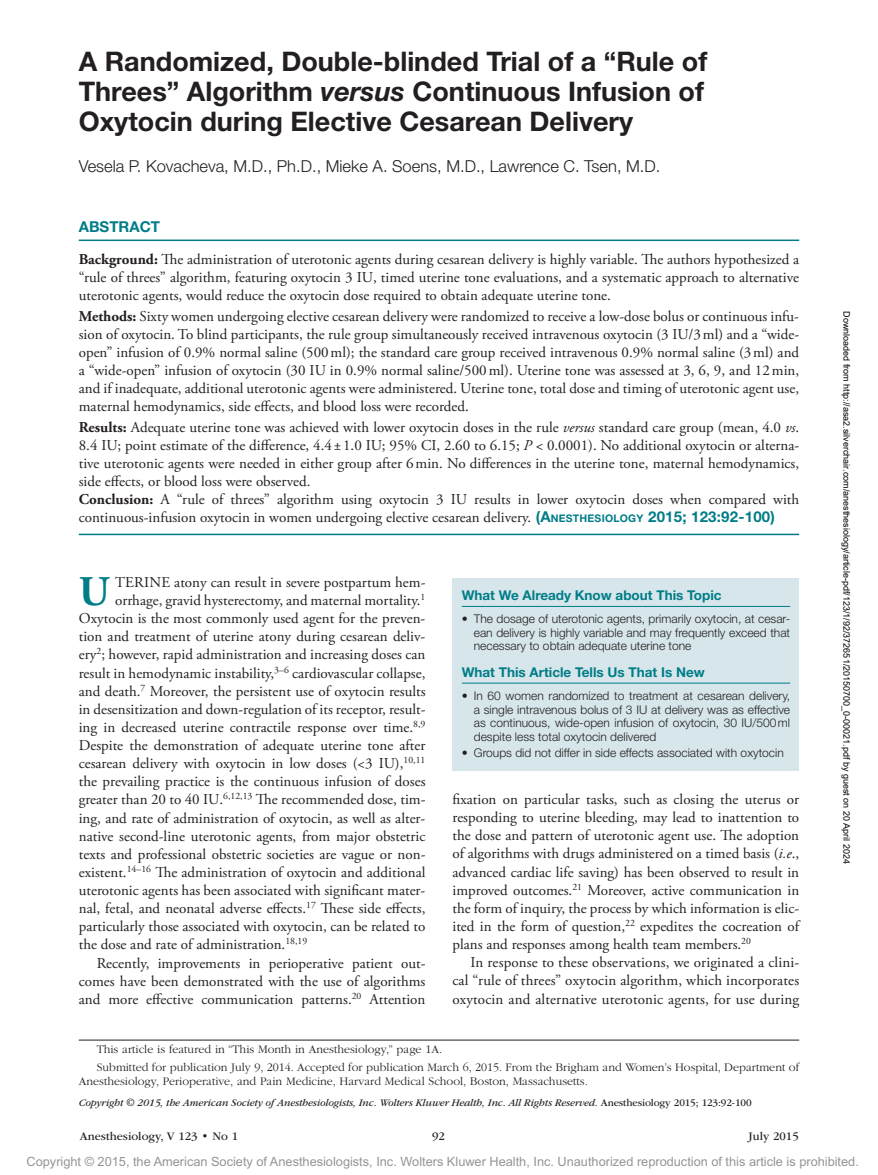
<style>
.page{position:relative;width:878px;height:1175px;background:#fff}
.page>*{position:absolute;margin:0;border:0;box-sizing:border-box;transform-origin:0 0}
.t1{font:700 42.15px "Adobe Garamond Pro";color:#007d88}
.t2{font:700 27px/30px "Helvetica Neue LT Std";color:#231f20}
.t3{font:300 16.5px "Helvetica Neue LT Std";color:#231f20}
.t4{font:15px/18px "Adobe Garamond Pro";color:#231f20;text-align:justify}
.t5{font:700 15px "Helvetica Neue LT Std";color:#007d88}
.t6{font:700 13.5px "Helvetica Neue LT Std";color:#007d88}
.t7{font:12.75px "Arial MT Std";color:#939598}
.t8{font:300 12px/13.5px "Helvetica Neue LT Std";color:#231f20;text-align:justify}
.t9{font:300 12px/18px "ITC Garamond Std";color:#231f20}
.t10{font:12px "ITC Garamond Std";color:#231f20}
.t11{font:italic 10.5px "ITC Garamond Std";letter-spacing:-.01em;color:#231f20}
.t12{font:9px "Arial";color:#000}
.s1{font-style:italic}
.s2{font-weight:700}
.s3{font-family:"Helvetica Neue LT Std";font-weight:700;color:#007d88}
.s4{font-family:"Helvetica Neue LT Std";font-weight:700;font-size:10.5px;color:#007d88}
.s5{font-style:normal}
</style>
<div class="page">
<div style="left:452px;top:578px;width:347px;height:192px;background:#d6e6ea"></div>
<hr style="left:462px;top:606px;width:328px;height:1px;background:#007d88">
<hr style="left:462px;top:682px;width:328px;height:1px;background:#007d88">
<hr style="left:79px;top:239px;width:720px;height:2px;background:#007d88">
<hr style="left:79px;top:533px;width:720px;height:2px;background:#007d88">
<hr style="left:79px;top:1039px;width:720px;height:1px;background:#231f20">
<h2 class="t2" style="left:79px;top:46px;width:630px">A Randomized, Double-blinded Trial of a “Rule of<br>Threes” Algorithm <span class="s1">versus</span> Continuous Infusion of<br>Oxytocin during Elective Cesarean Delivery</h2>
<p class="t3" style="left:79px;top:156px;width:583px">Vesela P. Kovacheva, M.D., Ph.D., Mieke A. Soens, M.D., Lawrence C. Tsen, M.D.</p>
<p class="t5" style="left:79px;top:217px;width:83px">ABSTRACT</p>
<p class="t4" style="left:79px;top:250px;width:721px"><span class="s2">Background:</span> The administration of uterotonic agents during cesarean delivery is highly variable. The authors hypothesized a “rule of threes” algorithm, featuring oxytocin 3 IU, timed uterine tone evaluations, and a systematic approach to alternative uterotonic agents, would reduce the oxytocin dose required to obtain adequate uterine tone.</p>
<p class="t4" style="left:79px;top:307px;width:721px"><span class="s2">Methods:</span> Sixty women undergoing elective cesarean delivery were randomized to receive a low-dose bolus or continuous infu&shy;sion of oxytocin. To blind participants, the rule group simultaneously received intravenous oxytocin (3 IU/3ml) and a “wide&shy;open” infusion of 0.9% normal saline (500ml); the standard care group received intravenous 0.9% normal saline (3ml) and a “wide-open” infusion of oxytocin (30 IU in 0.9% normal saline/500ml). Uterine tone was assessed at 3, 6, 9, and 12min, and if inadequate, additional uterotonic agents were administered. Uterine tone, total dose and timing of uterotonic agent use, maternal hemodynamics, side effects, and blood loss were recorded.</p>
<p class="t4" style="left:79px;top:418px;width:722px;text-align:left"><span class="s2">Results:</span> Adequate uterine tone was achieved with lower oxytocin doses in the rule <span class="s1">versus</span> standard care group (mean, 4.0 <span class="s1">vs</span>.<br>8.4 IU; point estimate of the difference, 4.4± 1.0 IU; 95% CI, 2.60 to 6.15; <span class="s1">P</span> &lt; 0.0001). No additional oxytocin or alterna&shy;tive uterotonic agents were needed in either group after 6min. No differences in the uterine tone, maternal hemodynamics, side effects, or blood loss were observed.<br><span class="s2">Conclusion:</span> A “rule of threes” algorithm using oxytocin 3 IU results in lower oxytocin doses when compared with continuous-infusion oxytocin in women undergoing elective cesarean delivery. <span class="s3">(A</span><span class="s4">NESTHESIOLOGY</span> <span class="s3">2015; 123:92-100)</span></p>
<h1 class="t1" style="left:79px;top:567px;width:33px">U</h1>
<p class="t4" style="left:115px;top:574px;width:312px">TERINE atony can result in severe postpartum hem-</p>
<p class="t4" style="left:115px;top:592px;width:312px">orrhage, gravid hysterectomy, and maternal mortality.<sup>1</sup></p>
<p class="t4" style="left:79px;top:610px;width:348px">Oxytocin is the most commonly used agent for the preven-</p>
<p class="t4" style="left:79px;top:628px;width:348px">tion and treatment of uterine atony during cesarean deliv-</p>
<p class="t4" style="left:79px;top:646px;width:348px">ery<sup>2</sup>; however, rapid administration and increasing doses can</p>
<p class="t4" style="left:79px;top:664px;width:348px">result in hemodynamic instability,<sup>3–6</sup> cardiovascular collapse,</p>
<p class="t4" style="left:79px;top:682px;width:348px">and death.<sup>7</sup> Moreover, the persistent use of oxytocin results</p>
<p class="t4" style="left:79px;top:700px;width:348px">in desensitization and down-regulation of its receptor, result-</p>
<p class="t4" style="left:79px;top:718px;width:348px">ing in decreased uterine contractile response over time.<sup>8,9</sup></p>
<p class="t4" style="left:79px;top:737px;width:348px">Despite the demonstration of adequate uterine tone after</p>
<p class="t4" style="left:79px;top:755px;width:348px">cesarean delivery with oxytocin in low doses (&lt;3 IU),<sup>10,11</sup></p>
<p class="t4" style="left:79px;top:773px;width:348px">the prevailing practice is the continuous infusion of doses</p>
<p class="t4" style="left:79px;top:791px;width:348px">greater than 20 to 40 IU.<sup>6,12,13</sup> The recommended dose, tim-</p>
<p class="t4" style="left:79px;top:809px;width:348px">ing, and rate of administration of oxytocin, as well as alter-</p>
<p class="t4" style="left:79px;top:827px;width:348px">native second-line uterotonic agents, from major obstetric</p>
<p class="t4" style="left:79px;top:845px;width:348px">texts and professional obstetric societies are vague or non-</p>
<p class="t4" style="left:79px;top:863px;width:348px">existent.<sup>14–16</sup> The administration of oxytocin and additional</p>
<p class="t4" style="left:79px;top:881px;width:348px">uterotonic agents has been associated with significant mater-</p>
<p class="t4" style="left:79px;top:900px;width:348px">nal, fetal, and neonatal adverse effects.<sup>17</sup> These side effects,</p>
<p class="t4" style="left:79px;top:918px;width:348px">particularly those associated with oxytocin, can be related to</p>
<p class="t4" style="left:79px;top:936px;width:230px">the dose and rate of administration.<sup>18,19</sup></p>
<p class="t4" style="left:97px;top:954px;width:330px">Recently, improvements in perioperative patient out-</p>
<p class="t4" style="left:79px;top:972px;width:348px">comes have been demonstrated with the use of algorithms</p>
<p class="t4" style="left:79px;top:990px;width:348px">and more effective communication patterns.<sup>20</sup> Attention</p>
<p class="t6" style="left:462px;top:586px;width:261px">What We Already Know about This Topic</p>
<p class="t8" style="left:474px;top:612px;width:318px;text-indent:-12px">• The dosage of uterotonic agents, primarily oxytocin, at cesar&shy;ean delivery is highly variable and may frequently exceed that necessary to obtain adequate uterine tone</p>
<p class="t6" style="left:462px;top:663px;width:244px">What This Article Tells Us That Is New</p>
<p class="t8" style="left:474px;top:688px;width:318px;text-indent:-12px">• In 60 women randomized to treatment at cesarean delivery, a single intravenous bolus of 3 IU at delivery was as effective as continuous, wide-open infusion of oxytocin, 30 IU/500ml despite less total oxytocin delivered</p>
<p class="t8" style="left:462px;top:745px;width:323px">• Groups did not differ in side effects associated with oxytocin</p>
<p class="t4" style="left:452px;top:790px;width:348px">fixation on particular tasks, such as closing the uterus or responding to uterine bleeding, may lead to inattention to the dose and pattern of uterotonic agent use. The adoption of algorithms with drugs administered on a timed basis (<span class="s1">i.e</span>., advanced cardiac life saving) has been observed to result in improved outcomes.<sup>21</sup> Moreover, active communication in the form of inquiry, the process by which information is elic&shy;ited in the form of question,<sup>22</sup> expedites the cocreation of plans and responses among health team members.<sup>20</sup></p>
<p class="t4" style="left:452px;top:954px;width:348px;text-indent:18px">In response to these observations, we originated a clini&shy;cal “rule of threes” oxytocin algorithm, which incorporates oxytocin and alternative uterotonic agents, for use during</p>
<p class="t9" style="left:97px;top:1040px;width:704px">This article is featured in “This Month in Anesthesiology,” page 1A.<br>Submitted for publication July 9, 2014. Accepted for publication March 6, 2015. From the Brigham and Women’s Hospital, Department of</p>
<p class="t9" style="left:79px;top:1072px;width:510px">Anesthesiology, Perioperative, and Pain Medicine, Harvard Medical School, Boston, Massachusetts.</p>
<p class="t11" style="left:79px;top:1096px;width:674px">Copyright © 2015, the American Society of Anesthesiologists, Inc. Wolters Kluwer Health, Inc. All Rights Reserved. <span class="s5">Anesthesiology 2015; 123:92-100</span></p>
<p class="t10" style="left:80px;top:1130px;width:160px">Anesthesiology, V 123 • No 1</p>
<p class="t10" style="left:432px;top:1130px;width:14px">92</p>
<p class="t10" style="left:748px;top:1130px;width:52px">July 2015</p>
<p class="t12" style="left:850px;top:311px;width:554px;rotate:90deg">Downloaded from http://asa2.silverchair.com/anesthesiology/article-pdf/123/1/92/372651/20150700_0-00021.pdf by guest on 20 April 2024</p>
<p class="t7" style="left:27px;top:1154px;width:833px">Copyright © 2015, the American Society of Anesthesiologists, Inc. Wolters Kluwer Health, Inc. Unauthorized reproduction of this article is prohibited.</p>
</div>
